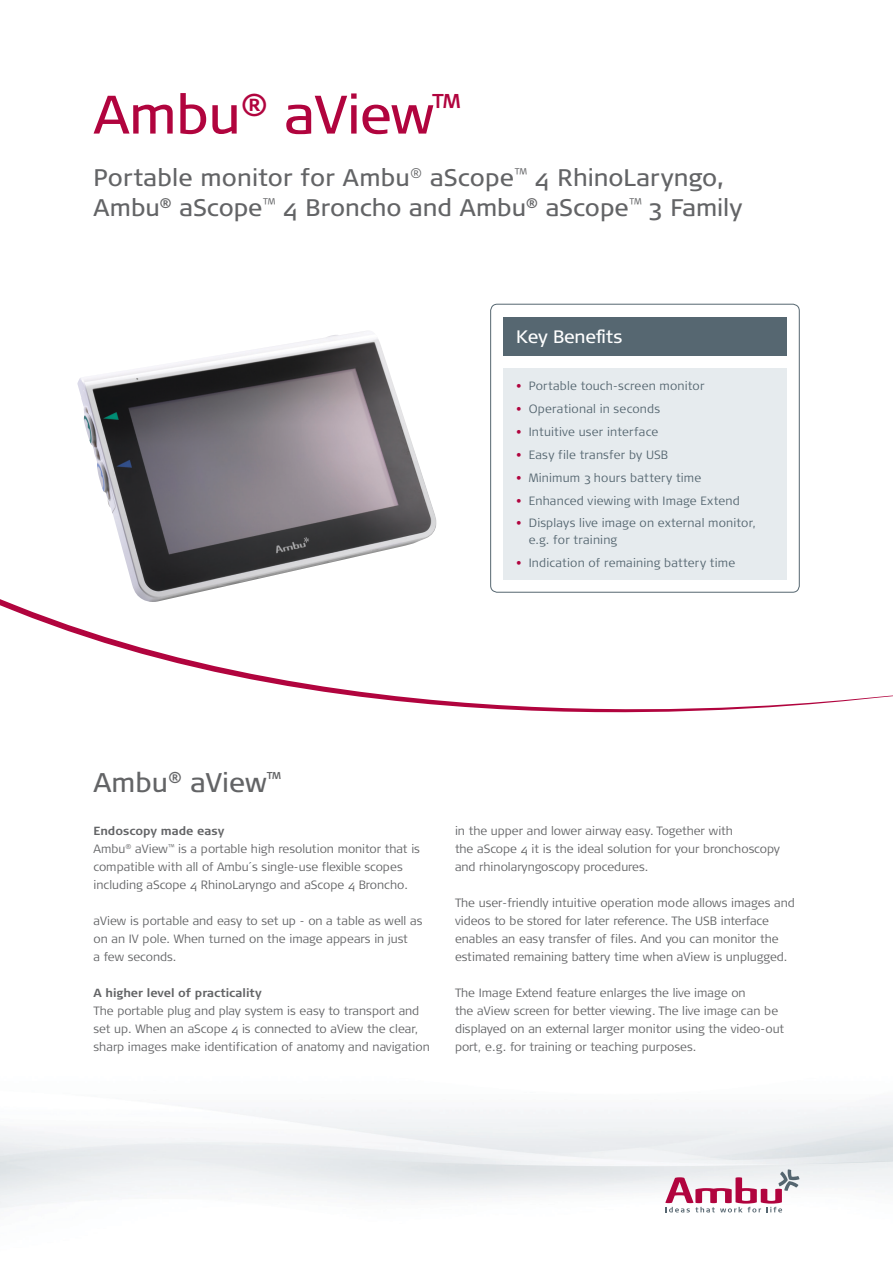
<style>
.page{position:relative;width:893px;height:1263px;background:#fff}
.page>*{position:absolute;margin:0;border:0;box-sizing:border-box;transform-origin:0 0}
.t1{font:54px "Signa OT";letter-spacing:-.01em;color:#b1043e}
.t2{font:27px "Signa OT";color:#636466}
.t3{font:24px/30px "Signa OT";color:#636466}
.t4{font:18px "Signa OT";letter-spacing:-.01em;color:#fff}
.t5{font:300 12px/18px "Signa OT";color:#636466}
.t6{font:300 12px/16.5px "Signa OT";letter-spacing:.015em;color:#556670}
.t7{font:700 11.7px "Signa OT";color:#636466}
.s1{color:#b1043e}
</style>
<div class="page">
<img style="left:0;top:1104px;width:893px;height:109px">
<img style="left:77px;top:331px;width:360px;height:263px">
<svg style="left:665px;top:1169px;width:134px;height:43px"></svg>
<svg style="left:0;top:594px;width:893px;height:118px"></svg>
<div style="left:490px;top:304px;width:309px;height:288px;border:1px solid #556670;border-radius:7px"></div>
<div style="left:503px;top:368px;width:284px;height:212px;background:#e6ebee"></div>
<div style="left:503px;top:317px;width:284px;height:39px;background:#566771"></div>
<h1 class="t1" style="left:94px;top:84px;width:369px">Ambu<sup>®</sup> aView<sup>™</sup></h1>
<h3 class="t3" style="left:94px;top:162px;width:650px">Portable monitor for Ambu<sup>®</sup> aScope<sup>™</sup> 4 RhinoLaryngo,<br>Ambu<sup>®</sup> aScope<sup>™</sup> 4 Broncho and Ambu<sup>®</sup> aScope<sup>™</sup> 3 Family</h3>
<h3 class="t4" style="left:516px;top:326px;width:108px">Key Benefits</h3>
<p class="t6" style="left:516px;top:378px;width:190px"><span class="s1">•</span> Portable touch-screen monitor</p>
<p class="t6" style="left:516px;top:401px;width:146px"><span class="s1">•</span> Operational in seconds</p>
<p class="t6" style="left:516px;top:424px;width:144px"><span class="s1">•</span> Intuitive user interface</p>
<p class="t6" style="left:516px;top:446px;width:154px"><span class="s1">•</span> Easy file transfer by USB</p>
<p class="t6" style="left:516px;top:469px;width:187px"><span class="s1">•</span> Minimum 3 hours battery time</p>
<p class="t6" style="left:516px;top:492px;width:225px"><span class="s1">•</span> Enhanced viewing with Image Extend</p>
<p class="t6" style="left:529px;top:515px;width:229px;text-indent:-13px"><span class="s1">•</span> Displays live image on external monitor, e.g. for training</p>
<p class="t6" style="left:516px;top:554px;width:221px"><span class="s1">•</span> Indication of remaining battery time</p>
<h2 class="t2" style="left:94px;top:767px;width:189px">Ambu<sup>®</sup> aView<sup>™</sup></h2>
<p class="t7" style="left:94px;top:824px;width:132px">Endoscopy made easy</p>
<p class="t5" style="left:94px;top:840px;width:328px">Ambu<sup>®</sup> aView<sup>™</sup> is a portable high resolution monitor that is compatible with all of Ambu´s single-use flexible scopes including aScope 4 RhinoLaryngo and aScope 4 Broncho.</p>
<p class="t5" style="left:94px;top:912px;width:330px">aView is portable and easy to set up - on a table as well as on an IV pole. When turned on the image appears in just<br>a few seconds.</p>
<p class="t7" style="left:94px;top:986px;width:170px">A higher level of practicality</p>
<p class="t5" style="left:94px;top:1002px;width:338px">The portable plug and play system is easy to transport and set up. When an aScope 4 is connected to aView the clear, sharp images make identification of anatomy and navigation</p>
<p class="t5" style="left:455px;top:822px;width:326px">in the upper and lower airway easy. Together with<br>the aScope 4 it is the ideal solution for your bronchoscopy and rhinolaryngoscopy procedures.</p>
<p class="t5" style="left:455px;top:894px;width:341px">The user-friendly intuitive operation mode allows images and videos to be stored for later reference. The USB interface enables an easy transfer of files. And you can monitor the estimated remaining battery time when aView is unplugged.</p>
<p class="t5" style="left:455px;top:984px;width:330px">The Image Extend feature enlarges the live image on<br>the aView screen for better viewing. The live image can be displayed on an external larger monitor using the video-out port, e.g. for training or teaching purposes.</p>
</div>
